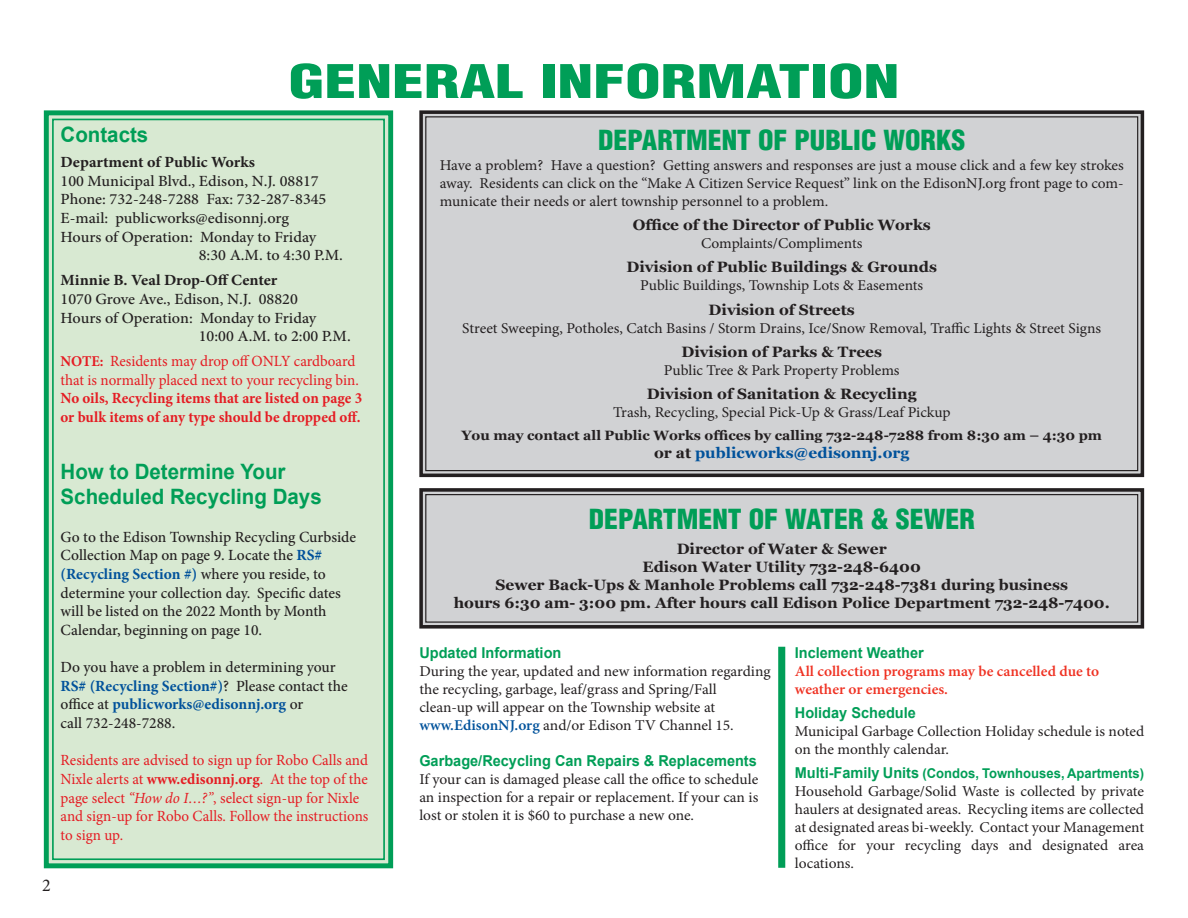
<style>
.page{position:relative;width:1188px;height:918px;background:#fff}
.page>*{position:absolute;margin:0;border:0;box-sizing:border-box;transform-origin:0 0}
.t1{font:900 condensed 45.15px "Helvetica";color:#009e57;scale:1.42 1}
.t2{font:900 condensed 27px "Helvetica";color:#009e57}
.t3{font:700 21.15px "Arial";color:#009e57}
.t4{font:18px "Minion Pro";color:#231f20}
.t5{font:500 15.6px/18.6px "Minion Pro";color:#231f20}
.t6{font:500 15.6px "Minion Pro";color:#231f20;scale:1.04 1}
.t7{font:15.6px/18.6px "Minion Pro";color:#e51c23}
.t8{font:700 15.6px/18.6px "Minion Pro";letter-spacing:-.005em;color:#e51c23}
.t9{font:700 15.6px "Minion Pro";color:#231f20;scale:1.04 1}
.t10{font:15px/18px "Minion Pro";letter-spacing:-.005em;color:#231f20;text-align:center}
.t11{font:700 15px/18px "Georgia";color:#231f20;text-align:center}
.t12{font:700 15px "Arial";color:#009e57}
.t13{font:600 15px/18px "Minion Pro";color:#ef3122}
.t14{font:700 15px "Georgia";color:#01529b}
.t15{font:700 13.5px "Georgia";color:#231f20}
.t16{font:700 13.5px "Arial";color:#009e57}
.s1{font-family:"Minion Pro";font-weight:400}
.s2{font-family:"Georgia";font-weight:700}
.s3{color:#231f20}
.s4{font-size:15px}
.s5{font-weight:400}
.s6{font-weight:700;color:#01529b}
.s7{font-weight:700}
.s8{font-style:italic}
.s9{font-weight:600;color:#01529b}
</style>
<div class="page">
<div style="left:43px;top:110px;width:351px;height:759px;background:#d8e9d2"></div>
<div style="left:52px;top:119px;width:333px;height:741px;border:2px solid #009e57"></div>
<svg style="left:419px;top:110px;width:726px;height:368px;background:#c4c4c6"></svg>
<div style="left:778px;top:647px;width:7px;height:221px;background:#009e57"></div>
<div style="left:419px;top:488px;width:726px;height:141px;background:#d1d2d4"></div>
<div style="left:425px;top:494px;width:713px;height:129px;border:1px solid #231f20"></div>
<p class="t4" style="left:42px;top:873px;width:10px">2</p>
<p class="t1" style="left:289px;top:53px;width:431px">GENERAL INFORMATION</p>
<p class="t2" style="left:598px;top:123px;width:369px">DEPARTMENT OF PUBLIC WORKS</p>
<p class="t10" style="left:440px;top:156px;width:686px;text-align:justify">Have a problem? Have a question? Getting answers and responses are just a mouse click and a few key strokes away. Residents can click on the “Make A Citizen Service Request” link on the EdisonNJ.org front page to com&shy;municate their needs or alert township personnel to a problem.</p>
<p class="t11" style="left:633px;top:215px;width:299px">Office of the Director of Public Works<br><span class="s1">Complaints/Compliments</span></p>
<p class="t10" style="left:627px;top:259px;width:312px"><span class="s2">Division of Public Buildings &amp; Grounds<br></span>Public Buildings, Township Lots &amp; Easements</p>
<p class="t10" style="left:462px;top:301px;width:640px"><span class="s2">Division of Streets<br></span>Street Sweeping, Potholes, Catch Basins / Storm Drains, Ice/Snow Removal, Traffic Lights &amp; Street Signs</p>
<p class="t10" style="left:664px;top:343px;width:237px"><span class="s2">Division of Parks &amp; Trees<br></span>Public Tree &amp; Park Property Problems</p>
<p class="t10" style="left:613px;top:386px;width:339px"><span class="s2">Division of Sanitation &amp; Recycling<br></span>Trash, Recycling, Special Pick-Up &amp; Grass/Leaf Pickup</p>
<p class="t15" style="left:461px;top:425px;width:642px">You may contact all Public Works offices by calling 732-248-7288 from 8:30 am – 4:30 pm</p>
<p class="t14" style="left:654px;top:441px;width:257px"><span class="s3">or at</span> publicworks@edisonnj.org</p>
<p class="t3" style="left:61px;top:121px;width:89px">Contacts</p>
<p class="t9" style="left:61px;top:151px;width:188px">Department of Public Works</p>
<p class="t6" style="left:61px;top:170px;width:250px">100 Municipal Blvd., Edison, N.J. 08817</p>
<p class="t6" style="left:61px;top:189px;width:257px">Phone: 732-248-7288 Fax: 732-287-8345</p>
<p class="t6" style="left:61px;top:207px;width:221px">E-mail: publicworks@edisonnj.org</p>
<p class="t6" style="left:61px;top:226px;width:247px">Hours of Operation: Monday to Friday</p>
<p class="t6" style="left:199px;top:245px;width:140px">8:30 A.M. to 4:30 P.M.</p>
<p class="t9" style="left:61px;top:269px;width:210px">Minnie B. Veal Drop-Off Center</p>
<p class="t6" style="left:61px;top:288px;width:230px">1070 Grove Ave., Edison, N.J. 08820</p>
<p class="t6" style="left:61px;top:307px;width:247px">Hours of Operation: Monday to Friday</p>
<p class="t6" style="left:199px;top:326px;width:148px">10:00 A.M. to 2:00 P.M.</p>
<p class="t8" style="left:61px;top:352px;width:303px"><span class="s4">NOTE:</span> <span class="s5">Residents may drop off ONLY cardboard that is normally placed next to your recycling bin.<br></span>No oils, Recycling items that are listed on page 3 or bulk items of any type should be dropped off.</p>
<p class="t3" style="left:61px;top:458px;width:227px">How to Determine Your</p>
<p class="t3" style="left:61px;top:483px;width:263px">Scheduled Recycling Days</p>
<p class="t5" style="left:61px;top:527px;width:297px">Go to the Edison Township Recycling Curbside Collection Map on page 9. Locate the <span class="s6">RS# (Recycling Section #)</span> where you reside, to determine your collection day. Specific dates will be listed on the 2022 Month by Month Calendar, beginning on page 10.</p>
<p class="t5" style="left:61px;top:658px;width:289px">Do you have a problem in determining your <span class="s6">RS# (Recycling Section#)</span>? Please contact the office at <span class="s6">publicworks@edisonnj.org</span> or<br>call 732-248-7288.</p>
<p class="t7" style="left:61px;top:751px;width:309px">Residents are advised to sign up for Robo Calls and Nixle alerts at <span class="s7">www.edisonnj.org</span>. At the top of the page select <span class="s8">“How do I…?”</span>, select sign-up for Nixle and sign-up for Robo Calls. Follow the instructions to sign up.</p>
<p class="t2" style="left:589px;top:502px;width:388px">DEPARTMENT OF WATER &amp; SEWER</p>
<p class="t11" style="left:454px;top:539px;width:658px">Director of Water &amp; Sewer<br>Edison Water Utility 732-248-6400<br>Sewer Back-Ups &amp; Manhole Problems call 732-248-7381 during business<br>hours 6:30 am- 3:00 pm. After hours call Edison Police Department 732-248-7400.</p>
<p class="t12" style="left:419px;top:643px;width:144px">Updated Information</p>
<p class="t10" style="left:419px;top:662px;width:353px;text-align:left">During the year, updated and new information regarding the recycling, garbage, leaf/grass and Spring/Fall clean-up will appear on the Township website at <span class="s9">www.EdisonNJ.org</span> and/or Edison TV Channel 15.</p>
<p class="t12" style="left:419px;top:751px;width:339px">Garbage/Recycling Can Repairs &amp; Replacements</p>
<p class="t10" style="left:419px;top:770px;width:341px;text-align:justify">If your can is damaged please call the office to schedule an inspection for a repair or replacement. If your can is lost or stolen it is $60 to purchase a new one.</p>
<p class="t12" style="left:795px;top:643px;width:130px">Inclement Weather</p>
<p class="t13" style="left:795px;top:662px;width:306px">All collection programs may be cancelled due to weather or emergencies.</p>
<p class="t12" style="left:795px;top:703px;width:123px">Holiday Schedule</p>
<p class="t10" style="left:795px;top:722px;width:351px;text-align:left">Municipal Garbage Collection Holiday schedule is noted on the monthly calendar.</p>
<p class="t16" style="left:795px;top:765px;width:351px"><span class="s4">Multi-Family Units</span> (Condos, Townhouses, Apartments)</p>
<p class="t10" style="left:795px;top:783px;width:351px;text-align:justify">Household Garbage/Solid Waste is collected by private haulers at designated areas. Recycling items are collected at designated areas bi-weekly. Contact your Management office for your recycling days and designated area locations.</p>
</div>
